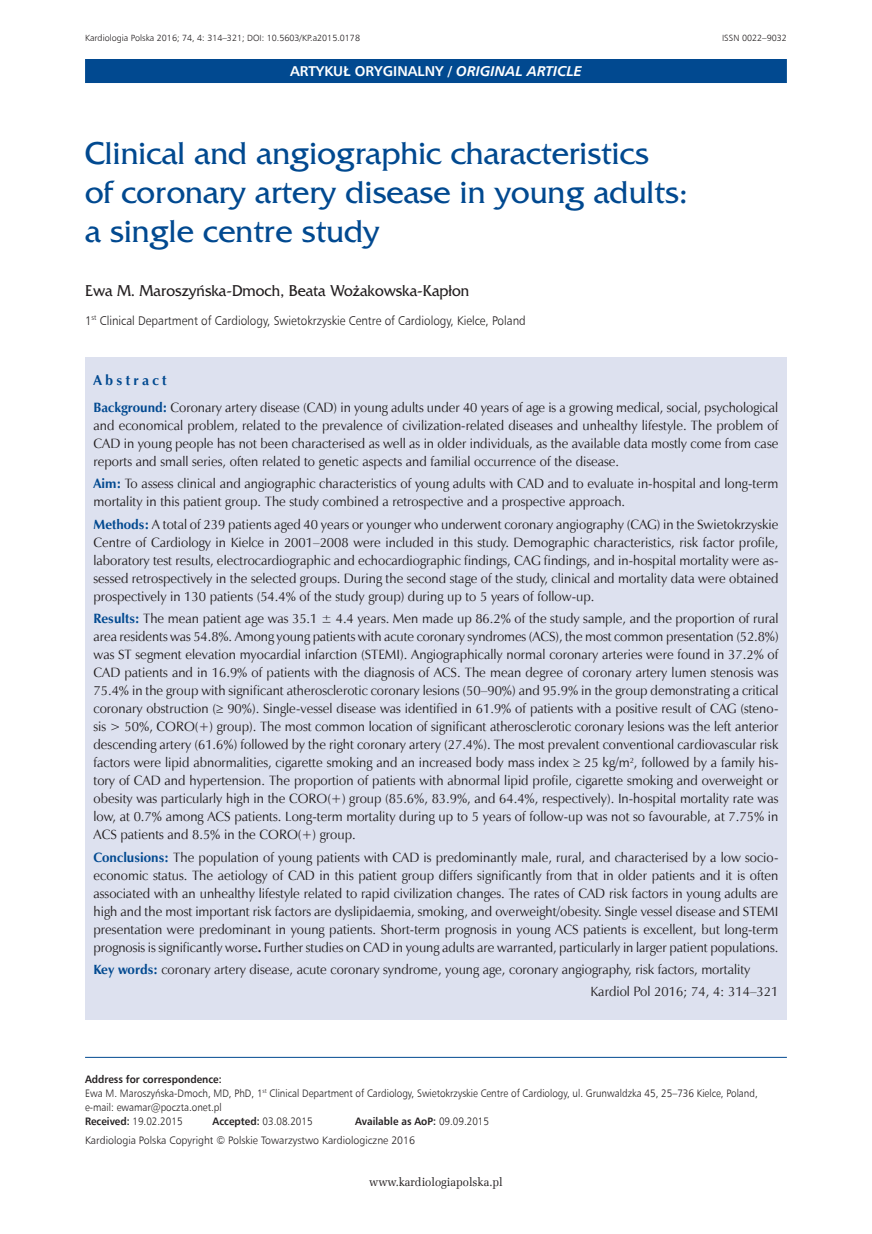
<style>
.page{position:relative;width:872px;height:1234px;background:#fff}
.page>*{position:absolute;margin:0;border:0;box-sizing:border-box;transform-origin:0 0}
._01_Tytul_pierwszy{font:33px/39px "France";color:#014990}
._03_Autor{font:16.5px "France";color:#231f20;scale:.94 1}
.t1{font:700 14.25px "Humnst 777 EU";color:#fff}
._13_Streszczenie_sro{font:700 14.25px "Zapf Humnst EU";letter-spacing:.23em;color:#014990}
._11_Streszczenie_ang{font:13.5px/18px "Zapf Humnst EU";color:#231f20;text-align:justify}
._11_Streszczenie_slo{font:13.5px "Zapf Humnst EU";color:#231f20}
._14_Streszczenie_Kar{font:13.5px "Zapf Humnst EU";color:#231f20}
._04_Praca{font:12.6px "Humnst 777 Lt EU";color:#231f20;scale:.93 1}
.t2{font:12px "Zapf Ellipt EU";color:#231f20;scale:.95 1}
._05_Adres_do_korespo{font:10.8px/14.2px "Humnst 777 Lt EU";color:#231f20;scale:.92 1}
._05_Adres_do_korespo-2{font:10.8px "Humnst 777 Lt EU";color:#231f20}
._05_Adres_do_korespo-3{font:700 10.8px "Humnst 777 EU";color:#231f20;scale:.92 1}
._30_Pagina_nad_paski{font:9px "Humnst 777 Lt EU";color:#231f20}
.s1{font-style:italic}
.s2{font-weight:700;color:#014990}
.s3{font-weight:700}
.s4{font-family:"Humnst 777 EU";font-weight:700}
.s5{font-family:"Humnst 777 Lt EU";font-weight:400}
</style>
<div class="page">
<div style="left:85px;top:59px;width:702px;height:24px;background:#014990"></div>
<div style="left:85px;top:357px;width:702px;height:662px;background:#dde1ef"></div>
<hr style="left:85px;top:1056px;width:702px;height:1px;background:#014990">
<p class="_30_Pagina_nad_paski" style="left:85px;top:33px;width:276px">Kardiologia Polska 2016; 74, 4: 314–321; DOI: 10.5603/KP.a2015.0178</p>
<p class="_30_Pagina_nad_paski" style="left:722px;top:33px;width:66px">ISSN 0022–9032</p>
<p class="t1" style="left:290px;top:62px;width:293px">ARTYKUŁ ORYGINALNY / <span class="s1">ORIGINAL ARTICLE</span></p>
<p class="_01_Tytul_pierwszy" style="left:85px;top:134px;width:604px">Clinical and angiographic characteristics<br>of coronary artery disease in young adults: a single centre study</p>
<p class="_03_Autor" style="left:85px;top:281px;width:410px">Ewa M. Maroszyńska-Dmoch, Beata Wożakowska-Kapłon</p>
<p class="_04_Praca" style="left:85px;top:312px;width:475px">1<sup>st</sup> Clinical Department of Cardiology, Swietokrzyskie Centre of Cardiology, Kielce, Poland</p>
<p class="_13_Streszczenie_sro" style="left:94px;top:371px;width:75px">Abstract</p>
<p class="_11_Streszczenie_ang" style="left:94px;top:398px;width:686px"><span class="s2">Background:</span> Coronary artery disease (CAD) in young adults under 40 years of age is a growing medical, social, psychological and economical problem, related to the prevalence of civilization-related diseases and unhealthy lifestyle. The problem of CAD in young people has not been characterised as well as in older individuals, as the available data mostly come from case reports and small series, often related to genetic aspects and familial occurrence of the disease.</p>
<p class="_11_Streszczenie_ang" style="left:94px;top:474px;width:686px"><span class="s2">Aim:</span> To assess clinical and angiographic characteristics of young adults with CAD and to evaluate in-hospital and long-term mortality in this patient group. The study combined a retrospective and a prospective approach.</p>
<p class="_11_Streszczenie_ang" style="left:94px;top:515px;width:686px"><span class="s2">Methods:</span> A total of 239 patients aged 40 years or younger who underwent coronary angiography (CAG) in the Swietokrzyskie Centre of Cardiology in Kielce in 2001–2008 were included in this study. Demographic characteristics, risk factor profile, laboratory test results, electrocardiographic and echocardiographic findings, CAG findings, and in-hospital mortality were as&shy;sessed retrospectively in the selected groups. During the second stage of the study, clinical and mortality data were obtained prospectively in 130 patients (54.4% of the study group) during up to 5 years of follow-up.</p>
<p class="_11_Streszczenie_ang" style="left:94px;top:609px;width:686px"><span class="s2">Results:</span> The mean patient age was 35.1 ± 4.4 years. Men made up 86.2% of the study sample, and the proportion of rural area residents was 54.8%. Among young patients with acute coronary syndromes (ACS), the most common presentation (52.8%) was ST segment elevation myocardial infarction (STEMI). Angiographically normal coronary arteries were found in 37.2% of CAD patients and in 16.9% of patients with the diagnosis of ACS. The mean degree of coronary artery lumen stenosis was 75.4% in the group with significant atherosclerotic coronary lesions (50–90%) and 95.9% in the group demonstrating a critical coronary obstruction (≥ 90%). Single-vessel disease was identified in 61.9% of patients with a positive result of CAG (steno&shy;sis &gt; 50%, CORO(+) group). The most common location of significant atherosclerotic coronary lesions was the left anterior descending artery (61.6%) followed by the right coronary artery (27.4%). The most prevalent conventional cardiovascular risk factors were lipid abnormalities, cigarette smoking and an increased body mass index ≥ 25 kg/m<sup>2</sup>, followed by a family his&shy;tory of CAD and hypertension. The proportion of patients with abnormal lipid profile, cigarette smoking and overweight or obesity was particularly high in the CORO(+) group (85.6%, 83.9%, and 64.4%, respectively). In-hospital mortality rate was low, at 0.7% among ACS patients. Long-term mortality during up to 5 years of follow-up was not so favourable, at 7.75% in ACS patients and 8.5% in the CORO(+) group.</p>
<p class="_11_Streszczenie_ang" style="left:94px;top:847px;width:686px"><span class="s2">Conclusions:</span> The population of young patients with CAD is predominantly male, rural, and characterised by a low socio&shy;economic status. The aetiology of CAD in this patient group differs significantly from that in older patients and it is often associated with an unhealthy lifestyle related to rapid civilization changes. The rates of CAD risk factors in young adults are high and the most important risk factors are dyslipidaemia, smoking, and overweight/obesity. Single vessel disease and STEMI presentation were predominant in young patients. Short-term prognosis in young ACS patients is excellent, but long-term prognosis is significantly worse<span class="s3">.</span> Further studies on CAD in young adults are warranted, particularly in larger patient populations.</p>
<p class="_11_Streszczenie_slo" style="left:94px;top:960px;width:658px"><span class="s2">Key words:</span> coronary artery disease, acute coronary syndrome, young age, coronary angiography, risk factors, mortality</p>
<p class="_14_Streszczenie_Kar" style="left:590px;top:982px;width:189px">Kardiol Pol 2016; 74, 4: 314–321</p>
<p class="_05_Adres_do_korespo" style="left:85px;top:1071px;width:732px"><span class="s4">Address for correspondence:<br></span>Ewa M. Maroszyńska-Dmoch, MD, PhD, 1<sup>st</sup> Clinical Department of Cardiology, Swietokrzyskie Centre of Cardiology, ul. Grunwaldzka 45, 25–736 Kielce, Poland, e-mail: ewamar@poczta.onet.pl<br><span class="s4">Received:</span> 19.02.2015</p>
<p class="_05_Adres_do_korespo" style="left:213px;top:1113px;width:110px"><span class="s4">Accepted:</span> 03.08.2015</p>
<p class="_05_Adres_do_korespo-3" style="left:355px;top:1114px;width:147px">Available as AoP: <span class="s5">09.09.2015</span></p>
<p class="_05_Adres_do_korespo-2" style="left:85px;top:1133px;width:331px">Kardiologia Polska Copyright © Polskie Towarzystwo Kardiologiczne 2016</p>
<p class="t2" style="left:369px;top:1174px;width:142px">www.kardiologiapolska.pl</p>
</div>
